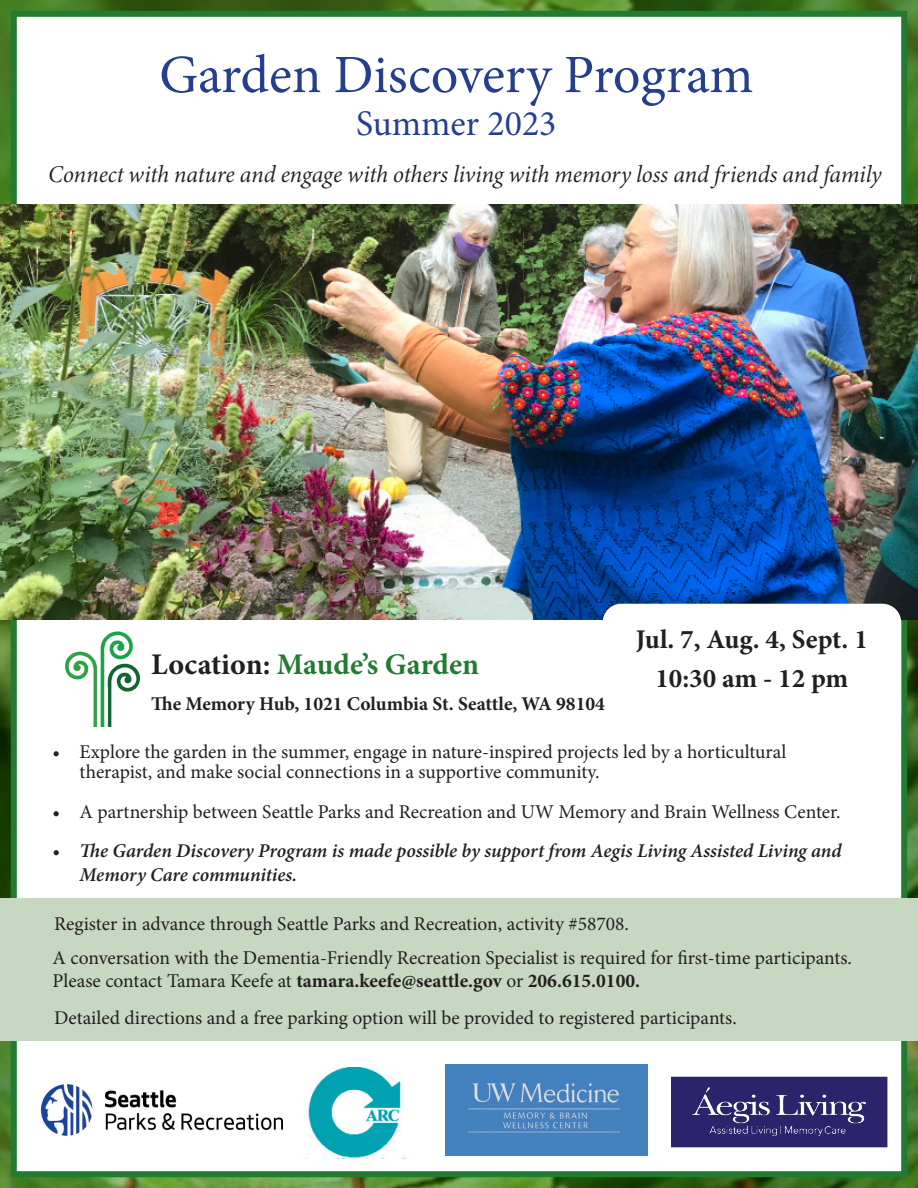
<style>
.page{position:relative;width:918px;height:1188px;background:#fff}
.page>*{position:absolute;margin:0;border:0;box-sizing:border-box;transform-origin:0 0}
.t1{font:54px "Minion Pro";color:#253f8e}
.t2{font:36px "Minion Pro";color:#253f8e}
.t3{font:700 30px "Minion Pro";color:#217b31}
.t4{font:700 27px "Minion Pro";color:#231f20}
.t5{font:italic 24px "Minion Variable Concept";color:#231f20}
.t6{font:19.5px/19.5px "Minion Pro";color:#231f20}
.t7{font:italic 600 19.5px/23.4px "Minion Pro";letter-spacing:-.005em;color:#231f20}
.t8{font:700 19.5px "Minion Pro";color:#231f20}
.s1{color:#231f20}
.s2{font-weight:700}
</style>
<div class="page">
<img style="left:0;top:0;width:918px;height:1188px">
<div style="left:11px;top:11px;width:896px;height:1166px;background:#fff;border:6px solid #217b31"></div>
<div style="left:0;top:899px;width:918px;height:142px;background:#c6d8c1"></div>
<img style="left:40px;top:1084px;width:243px;height:52px">
<img style="left:446px;top:1065px;width:202px;height:90px">
<div style="left:671px;top:1077px;width:216px;height:70px;background:#2b246c"></div>
<img style="left:692px;top:1087px;width:174px;height:49px">
<img style="left:305px;top:1068px;width:100px;height:90px">
<img style="left:0;top:204px;width:918px;height:416px">
<div style="left:603px;top:604px;width:297px;height:128px;background:#fff;border-radius:18px"></div>
<div style="left:603px;top:604px;width:298px;height:128px;border:2px solid #fff;border-radius:18px"></div>
<img style="left:65px;top:631px;width:75px;height:95px">
<p class="t1" style="left:159px;top:39px;width:596px">Garden Discovery Program</p>
<p class="t2" style="left:356px;top:100px;width:202px">Summer 2023</p>
<p class="t5" style="left:48px;top:158px;width:835px">Connect with nature and engage with others living with memory loss and friends and family</p>
<p class="t3" style="left:151px;top:644px;width:329px"><span class="s1">Location:</span> Maude’s Garden</p>
<p class="t8" style="left:151px;top:690px;width:455px">The Memory Hub, 1021 Columbia St. Seattle, WA 98104</p>
<p class="t4" style="left:636px;top:620px;width:233px">Jul. 7, Aug. 4, Sept. 1</p>
<p class="t4" style="left:655px;top:659px;width:194px">10:30 am - 12 pm</p>
<p class="t6" style="left:80px;top:743px;width:708px;text-indent:-27px">• Explore the garden in the summer, engage in nature-inspired projects led by a horticultural therapist, and make social connections in a supportive community.</p>
<p class="t6" style="left:53px;top:802px;width:790px">• A partnership between Seattle Parks and Recreation and UW Memory and Brain Wellness Center.</p>
<p class="t7" style="left:80px;top:839px;width:763px;text-indent:-27px">• The Garden Discovery Program is made possible by support from Aegis Living Assisted Living and<br>Memory Care communities.</p>
<p class="t6" style="left:54px;top:914px;width:576px">Register in advance through Seattle Parks and Recreation, activity #58708.</p>
<p class="t6" style="left:53px;top:946px;width:801px;line-height:23.4px">A conversation with the Dementia-Friendly Recreation Specialist is required for first-time participants.<br>Please contact Tamara Keefe at <span class="s2">tamara.keefe@seattle.gov</span> or <span class="s2">206.615.0100.</span></p>
<p class="t6" style="left:54px;top:1008px;width:684px">Detailed directions and a free parking option will be provided to registered participants.</p>
</div>
